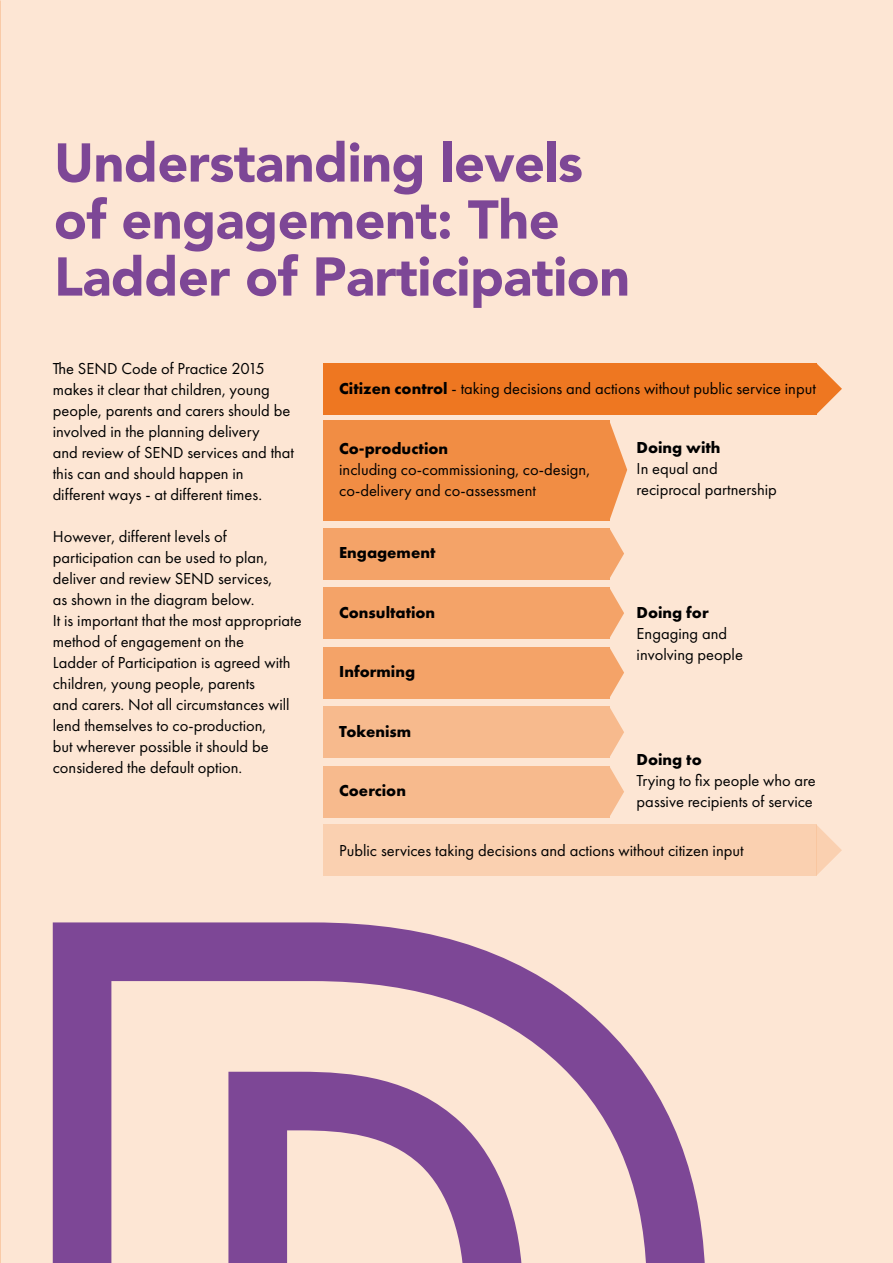
<style>
.page{position:relative;width:893px;height:1263px;background:#fde6d4}
.page>*{position:absolute;margin:0;border:0;box-sizing:border-box;transform-origin:0 0}
.H2__Page_Header{font:900 54px "Avenir";letter-spacing:-.01em;color:#7d4796}
.P__Bodytext_Bullets{font:16.5px/21px "Futura PT";color:#000}
.P__Bodytext{font:16.5px "Futura PT";color:#000}
.P__Bodytext_Bullets-2{font:700 16.5px "Futura PT";color:#000}
.P__Bodytext-2{font:700 16.5px "Futura PT";color:#000}
.s1{font-weight:700}
</style>
<div class="page">
<div style="left:323px;top:363px;width:493px;height:51px;background:#ee7721"></div>
<svg style="left:816px;top:363px;width:26px;height:51px"></svg>
<div style="left:323px;top:421px;width:286px;height:100px;background:#f18d44"></div>
<svg style="left:609px;top:421px;width:18px;height:100px"></svg>
<div style="left:323px;top:528px;width:286px;height:51px;background:#f4a368"></div>
<svg style="left:609px;top:528px;width:15px;height:51px"></svg>
<div style="left:323px;top:588px;width:286px;height:51px;background:#f4a368"></div>
<svg style="left:609px;top:588px;width:15px;height:51px"></svg>
<div style="left:323px;top:647px;width:286px;height:51px;background:#f4a368"></div>
<svg style="left:609px;top:647px;width:15px;height:51px"></svg>
<div style="left:323px;top:707px;width:286px;height:51px;background:#f7ba8d"></div>
<svg style="left:609px;top:707px;width:15px;height:51px"></svg>
<div style="left:323px;top:766px;width:286px;height:51px;background:#f7ba8d"></div>
<svg style="left:609px;top:766px;width:15px;height:51px"></svg>
<div style="left:323px;top:825px;width:493px;height:51px;background:#fad0b0"></div>
<svg style="left:816px;top:825px;width:26px;height:51px"></svg>
<img style="left:0;top:0;width:1px;height:1263px">
<svg style="left:53px;top:922px;width:652px;height:341px"></svg>
<h2 class="H2__Page_Header" style="left:54px;top:116px;width:530px">Understanding levels</h2>
<h2 class="H2__Page_Header" style="left:54px;top:173px;width:507px">of engagement: The</h2>
<h2 class="H2__Page_Header" style="left:54px;top:230px;width:578px">Ladder of Participation</h2>
<p class="P__Bodytext_Bullets" style="left:53px;top:358px;width:219px">The SEND Code of Practice 2015 makes it clear that children, young</p>
<p class="P__Bodytext_Bullets" style="left:53px;top:400px;width:239px">people, parents and carers should be involved in the planning delivery</p>
<p class="P__Bodytext_Bullets" style="left:53px;top:442px;width:243px">and review of SEND services and that this can and should happen in</p>
<p class="P__Bodytext_Bullets" style="left:53px;top:484px;width:211px">different ways - at different times.</p>
<p class="P__Bodytext_Bullets" style="left:53px;top:526px;width:250px">However, different levels of participation can be used to plan, deliver and review SEND services,<br>as shown in the diagram below.<br>It is important that the most appropriate method of engagement on the</p>
<p class="P__Bodytext_Bullets" style="left:53px;top:652px;width:239px">Ladder of Participation is agreed with children, young people, parents</p>
<p class="P__Bodytext_Bullets" style="left:53px;top:694px;width:238px">and carers. Not all circumstances will lend themselves to co-production,</p>
<p class="P__Bodytext_Bullets" style="left:53px;top:736px;width:217px">but wherever possible it should be considered the default option.</p>
<p class="P__Bodytext" style="left:339px;top:379px;width:478px"><span class="s1">Citizen control</span> - taking decisions and actions without public service input</p>
<p class="P__Bodytext-2" style="left:339px;top:438px;width:111px">Co-production</p>
<p class="P__Bodytext_Bullets" style="left:339px;top:459px;width:252px">including co-commissioning, co-design,</p>
<p class="P__Bodytext_Bullets" style="left:339px;top:480px;width:198px">co-delivery and co-assessment</p>
<p class="P__Bodytext_Bullets-2" style="left:339px;top:542px;width:98px">Engagement</p>
<p class="P__Bodytext_Bullets-2" style="left:339px;top:601px;width:98px">Consultation</p>
<p class="P__Bodytext_Bullets-2" style="left:339px;top:661px;width:77px">Informing</p>
<p class="P__Bodytext_Bullets-2" style="left:339px;top:720px;width:74px">Tokenism</p>
<p class="P__Bodytext_Bullets-2" style="left:339px;top:780px;width:68px">Coercion</p>
<p class="P__Bodytext-2" style="left:637px;top:437px;width:85px">Doing with</p>
<p class="P__Bodytext_Bullets" style="left:637px;top:458px;width:142px">In equal and reciprocal partnership</p>
<p class="P__Bodytext-2" style="left:637px;top:601px;width:74px">Doing for</p>
<p class="P__Bodytext_Bullets" style="left:637px;top:622px;width:92px">Engaging and</p>
<p class="P__Bodytext_Bullets" style="left:637px;top:643px;width:108px">involving people</p>
<p class="P__Bodytext-2" style="left:637px;top:749px;width:67px">Doing to</p>
<p class="P__Bodytext_Bullets" style="left:637px;top:770px;width:180px">Trying to fix people who are passive recipients of service</p>
<p class="P__Bodytext_Bullets" style="left:339px;top:839px;width:406px">Public services taking decisions and actions without citizen input</p>
</div>
